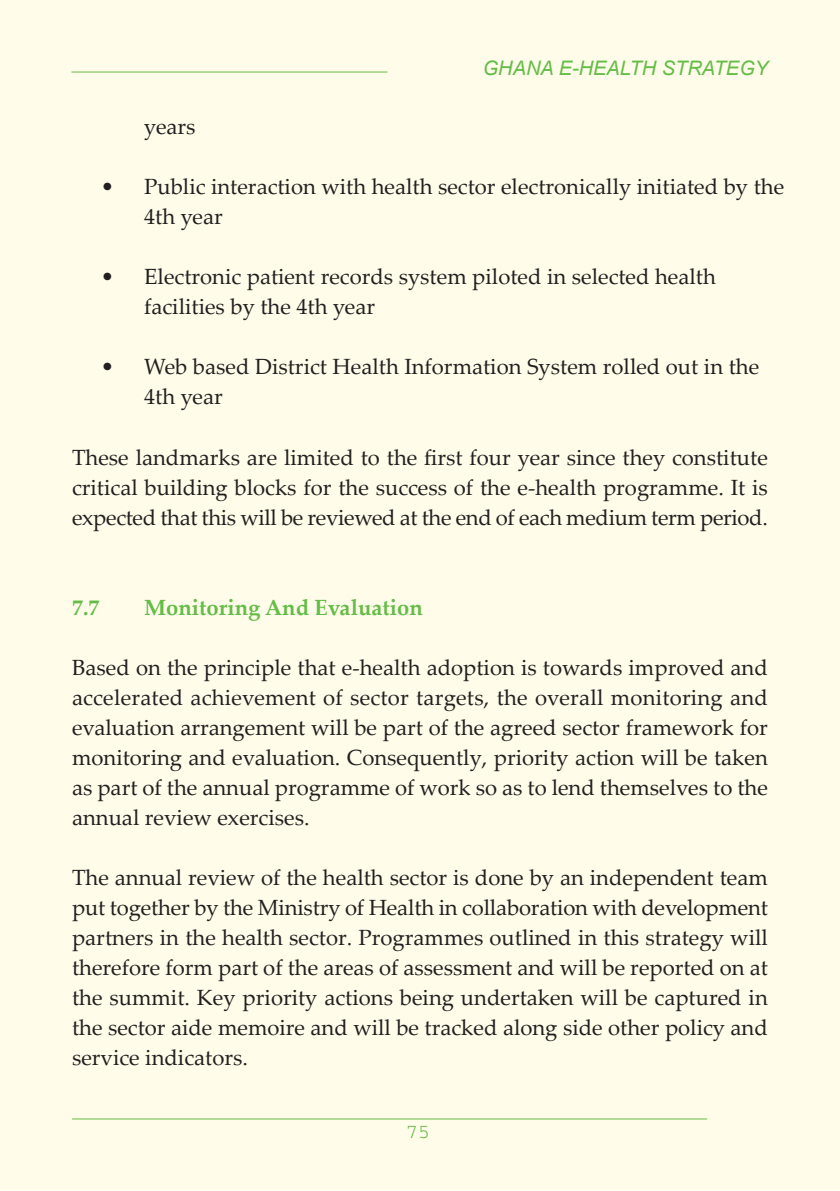
<style>
.page{position:relative;width:840px;height:1191px;background:#fff}
.page>*{position:absolute;margin:0;border:0;box-sizing:border-box;transform-origin:0 0}
.t1{font:22px/30px "Palatino Linotype";color:#231f20}
.t2{font:700 22px "Palatino Linotype";color:#65bc47}
.t3{font:italic 20px "Arial";color:#65bc47}
.t4{font:20px "Courier";color:#65bc47}
</style>
<div class="page">
<div style="left:1px;top:0;width:838px;height:1190px;background:#fffdea"></div>
<hr style="left:71px;top:72px;width:316px;height:1px;background:#65bc47">
<hr style="left:72px;top:1118px;width:634px;height:1px;background:#65bc47">
<p class="t3" style="left:482px;top:56px;width:287px">GHANA E-HEALTH STRATEGY</p>
<p class="t1" style="left:144px;top:114px;width:53px">years</p>
<p class="t1" style="left:144px;top:174px;width:641px;text-indent:-43px">• Public interaction with health sector electronically initiated by the<br>4th year</p>
<p class="t1" style="left:144px;top:264px;width:573px;text-indent:-43px">• Electronic patient records system piloted in selected health facilities by the 4th year</p>
<p class="t1" style="left:144px;top:354px;width:616px;text-indent:-43px">• Web based District Health Information System rolled out in the<br>4th year</p>
<p class="t1" style="left:72px;top:444px;width:697px;text-align:justify">These landmarks are limited to the first four year since they constitute critical building blocks for the success of the e-health programme. It is expected that this will be reviewed at the end of each medium term period.</p>
<p class="t2" style="left:72px;top:598px;width:29px">7.7</p>
<p class="t2" style="left:144px;top:598px;width:280px">Monitoring And Evaluation</p>
<p class="t1" style="left:72px;top:654px;width:697px;text-align:justify">Based on the principle that e-health adoption is towards improved and accelerated achievement of sector targets, the overall monitoring and evaluation arrangement will be part of the agreed sector framework for monitoring and evaluation. Consequently, priority action will be taken as part of the annual programme of work so as to lend themselves to the annual review exercises.</p>
<p class="t1" style="left:72px;top:864px;width:697px;text-align:justify">The annual review of the health sector is done by an independent team put together by the Ministry of Health in collaboration with development partners in the health sector. Programmes outlined in this strategy will therefore form part of the areas of assessment and will be reported on at the summit. Key priority actions being undertaken will be captured in the sector aide memoire and will be tracked along side other policy and service indicators.</p>
<p class="t4" style="left:406px;top:1125px;width:25px">75</p>
</div>
